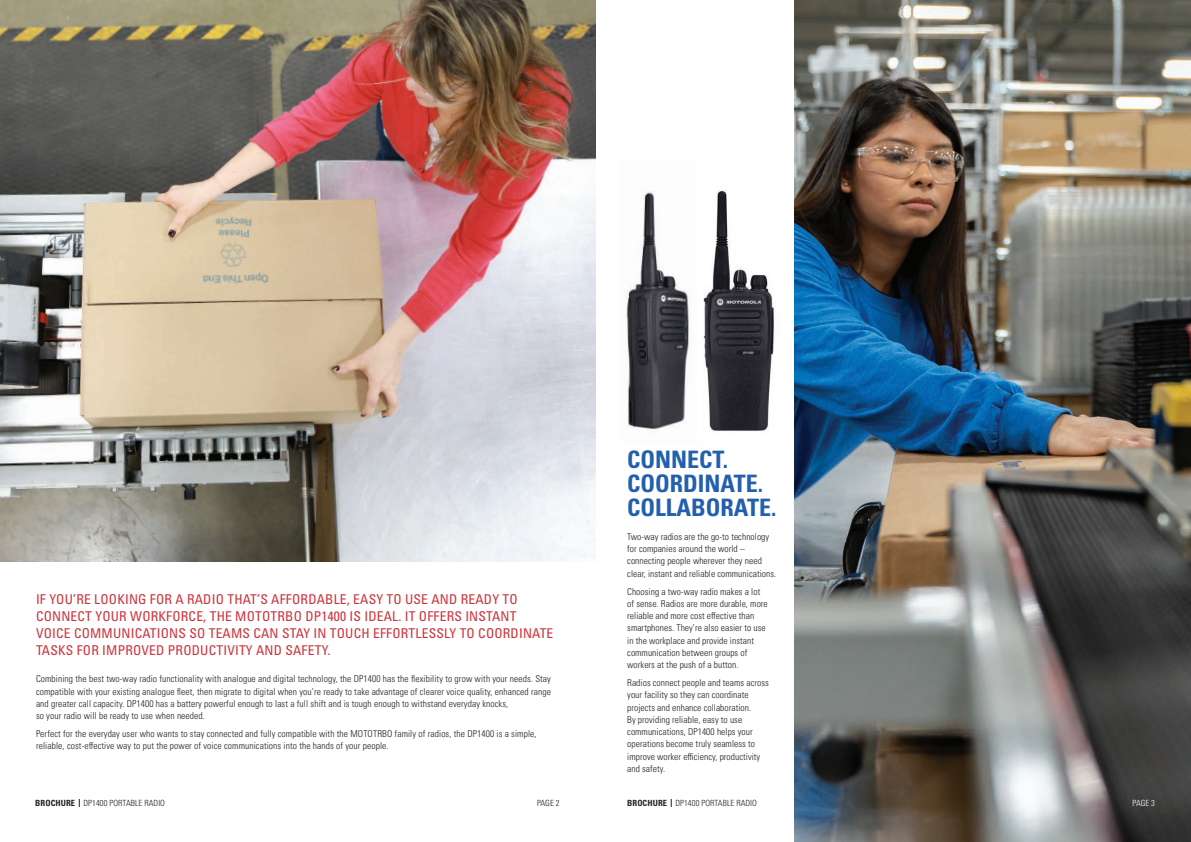
<style>
.page{position:relative;width:1191px;height:842px;background:#fff}
.page>*{position:absolute;margin:0;border:0;box-sizing:border-box;transform-origin:0 0}
.t1{font:700 condensed 24px/24px "Univers LT Pro";color:#235fad}
.t2{font:condensed 13.5px/17px "Univers LT Pro";letter-spacing:.015em;color:#cc333b}
.t3{font:300 condensed 9.5px/12.2px "Univers LT Pro";letter-spacing:.01em;color:#231f20}
.t4{font:300 condensed 8.5px "Univers LT Pro";letter-spacing:.01em;color:#231f20}
.t5{font:300 condensed 8.5px "Univers LT Pro";color:#fff}
.s1{font-weight:700}
</style>
<div class="page">
<img style="left:625px;top:191px;width:65px;height:239px">
<img style="left:0;top:0;width:595px;height:561px">
<img style="left:794px;top:0;width:397px;height:842px">
<img style="left:703px;top:190px;width:72px;height:242px">
<p class="t2" style="left:36px;top:591px;width:519px">IF YOU’RE LOOKING FOR A RADIO THAT’S AFFORDABLE, EASY TO USE AND READY TO CONNECT YOUR WORKFORCE, THE MOTOTRBO DP1400 IS IDEAL. IT OFFERS INSTANT VOICE COMMUNICATIONS SO TEAMS CAN STAY IN TOUCH EFFORTLESSLY TO COORDINATE TASKS FOR IMPROVED PRODUCTIVITY AND SAFETY.</p>
<p class="t3" style="left:36px;top:672px;width:516px">Combining the best two-way radio functionality with analogue and digital technology, the DP1400 has the flexibility to grow with your needs. Stay compatible with your existing analogue fleet, then migrate to digital when you’re ready to take advantage of clearer voice quality, enhanced range and greater call capacity. DP1400 has a battery powerful enough to last a full shift and is tough enough to withstand everyday knocks,<br>so your radio will be ready to use when needed.</p>
<p class="t3" style="left:36px;top:727px;width:502px">Perfect for the everyday user who wants to stay connected and fully compatible with the MOTOTRBO family of radios, the DP1400 is a simple, reliable, cost-effective way to put the power of voice communications into the hands of your people.</p>
<h1 class="t1" style="left:627px;top:447px;width:151px">CONNECT.<br>COORDINATE.<br>COLLABORATE.</h1>
<p class="t3" style="left:627px;top:530px;width:150px">Two-way radios are the go-to technology for companies around the world – connecting people wherever they need clear, instant and reliable communications.</p>
<p class="t3" style="left:627px;top:585px;width:142px">Choosing a two-way radio makes a lot of sense. Radios are more durable, more reliable and more cost effective than smartphones. They’re also easier to use in the workplace and provide instant communication between groups of workers at the push of a button.</p>
<p class="t3" style="left:627px;top:676px;width:143px">Radios connect people and teams across your facility so they can coordinate projects and enhance collaboration.<br>By providing reliable, easy to use communications, DP1400 helps your operations become truly seamless to improve worker efficiency, productivity and safety.</p>
<p class="t4" style="left:35px;top:797px;width:131px"><span class="s1">BROCHURE</span> DP1400 PORTABLE RADIO</p>
<p class="t4" style="left:627px;top:797px;width:131px"><span class="s1">BROCHURE</span> DP1400 PORTABLE RADIO</p>
<p class="t4" style="left:537px;top:797px;width:24px">PAGE 2</p>
<p class="t5" style="left:1132px;top:797px;width:24px">PAGE 3</p>
</div>
